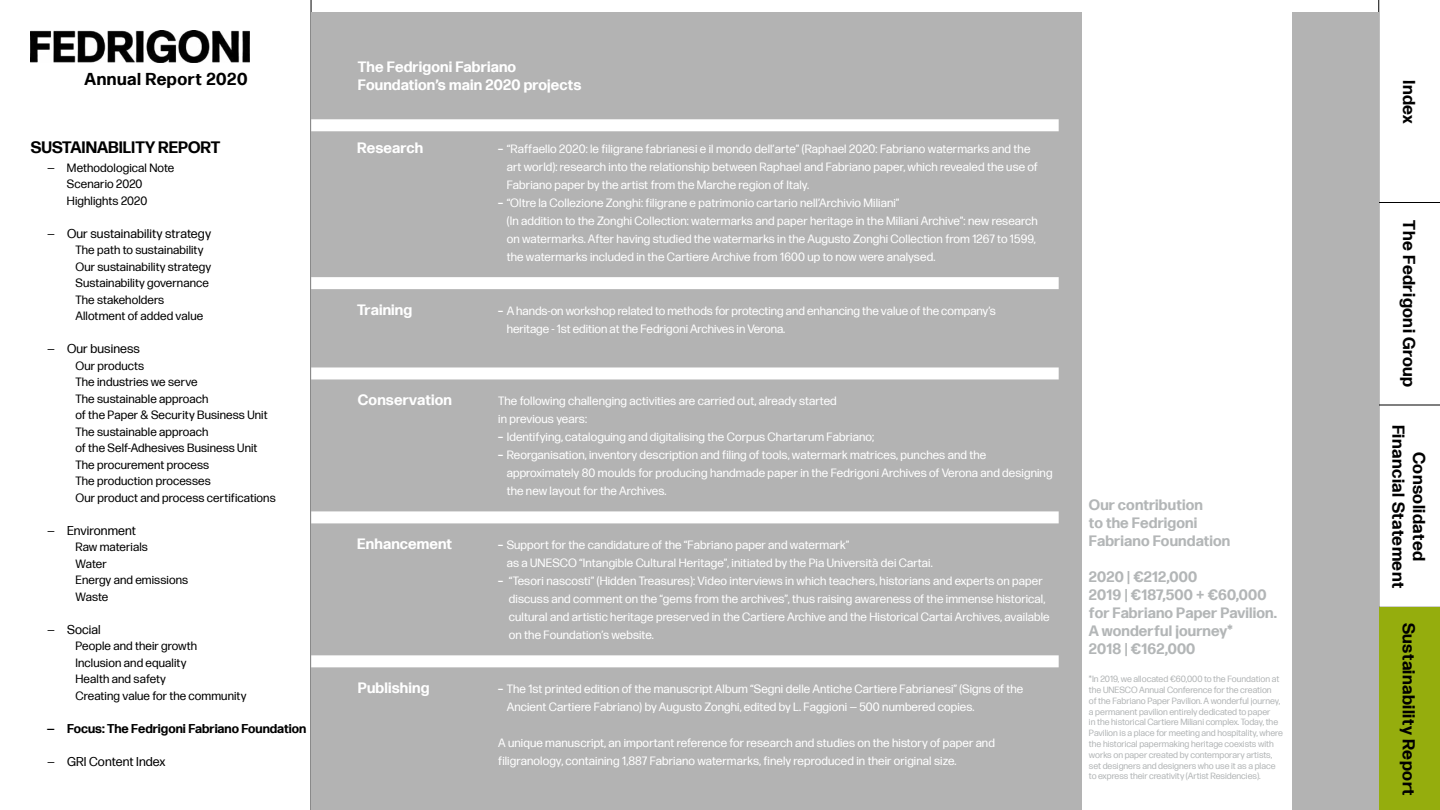
<style>
.page{position:relative;width:1440px;height:810px;background:#fff}
.page>*{position:absolute;margin:0;border:0;box-sizing:border-box;transform-origin:0 0}
.t1{font:700 17.17px/20.6px "Forma DJR Text Fedrigoni";letter-spacing:.03em;color:#000;text-align:center}
.t2{font:700 16.5px "Forma DJR Text Fedrigoni";color:#000}
.t3{font:700 15px/18px "Forma DJR Text Fedrigoni";letter-spacing:.01em;color:#b3b6b7}
.t4{font:700 15px/18px "Forma DJR Text Fedrigoni";letter-spacing:.01em;color:#fff}
.t5{font:12.75px "Forma DJR Text Fedrigoni";letter-spacing:.01em;color:#000}
.t6{font:700 12.75px "Forma DJR Text Fedrigoni";color:#000}
.t7{font:12px/18px "Forma DJR Text Fedrigoni";letter-spacing:.01em;color:#fff}
.t8{font:12px/16.5px "Forma DJR Text Fedrigoni";letter-spacing:.01em;color:#000}
.t9{font:700 12px "Forma DJR Text Fedrigoni";color:#000}
.t10{font:9px/10.8px "Forma DJR Text Fedrigoni";color:#b3b6b7}
.s1{font-weight:700}
</style>
<div class="page">
<hr style="left:311px;top:0;width:1px;height:810px;background:#000">
<img style="left:31px;top:30px;width:218px;height:32px">
<hr style="left:1379px;top:0;width:1px;height:810px;background:#000">
<hr style="left:1378px;top:202px;width:62px;height:1px;background:#000">
<hr style="left:1378px;top:405px;width:62px;height:1px;background:#000">
<hr style="left:1378px;top:607px;width:62px;height:1px;background:#000">
<div style="left:1378px;top:608px;width:62px;height:202px;background:#95ad0d"></div>
<div style="left:311px;top:13px;width:1068px;height:797px;background:#b3b3b3"></div>
<div style="left:1083px;top:0;width:209px;height:810px;background:#fff"></div>
<div style="left:311px;top:119px;width:748px;height:12px;background:#fff"></div>
<div style="left:311px;top:277px;width:748px;height:12px;background:#fff"></div>
<div style="left:311px;top:367px;width:748px;height:12px;background:#fff"></div>
<div style="left:311px;top:511px;width:748px;height:12px;background:#fff"></div>
<div style="left:311px;top:655px;width:748px;height:12px;background:#fff"></div>
<h1 class="t1" style="left:85px;top:68px;width:164px">Annual Report 2020</h1>
<h2 class="t2" style="left:31px;top:136px;width:191px">SUSTAINABILITY REPORT</h2>
<p class="t8" style="left:48px;top:159px;width:9px">—</p>
<p class="t8" style="left:48px;top:225px;width:9px">—</p>
<p class="t8" style="left:48px;top:341px;width:9px">—</p>
<p class="t8" style="left:48px;top:522px;width:9px">—</p>
<p class="t8" style="left:48px;top:621px;width:9px">—</p>
<p class="t9" style="left:47px;top:721px;width:9px">—</p>
<p class="t8" style="left:48px;top:753px;width:9px">—</p>
<p class="t8" style="left:67px;top:159px;width:109px">Methodological Note<br>Scenario 2020<br>Highlights 2020</p>
<p class="t5" style="left:67px;top:226px;width:146px">Our sustainability strategy</p>
<p class="t8" style="left:76px;top:242px;width:137px">The path to sustainability<br>Our sustainability strategy<br>Sustainability governance<br>The stakeholders<br>Allotment of added value</p>
<p class="t5" style="left:67px;top:341px;width:75px">Our business</p>
<p class="t8" style="left:76px;top:357px;width:202px">Our products<br>The industries we serve<br>The sustainable approach<br>of the Paper &amp; Security Business Unit<br>The sustainable approach<br>of the Self-Adhesives Business Unit<br>The procurement process<br>The production processes<br>Our product and process certifications</p>
<p class="t5" style="left:67px;top:523px;width:71px">Environment</p>
<p class="t8" style="left:76px;top:539px;width:114px">Raw materials<br>Water<br>Energy and emissions<br>Waste</p>
<p class="t5" style="left:67px;top:622px;width:35px">Social</p>
<p class="t8" style="left:76px;top:638px;width:173px">People and their growth<br>Inclusion and equality<br>Health and safety<br>Creating value for the community</p>
<p class="t6" style="left:67px;top:720px;width:241px">Focus: The Fedrigoni Fabriano Foundation</p>
<p class="t5" style="left:67px;top:754px;width:100px">GRI Content Index</p>
<p class="t4" style="left:358px;top:57px;width:225px">The Fedrigoni Fabriano<br>Foundation’s main 2020 projects</p>
<p class="t4" style="left:357px;top:138px;width:67px">Research</p>
<p class="t7" style="left:507px;top:140px;width:533px;text-indent:-9px"><span class="s1">–</span> “Raffaello 2020: le filigrane fabrianesi e il mondo dell’arte” (Raphael 2020: Fabriano watermarks and the art world): research into the relationship between Raphael and Fabriano paper, which revealed the use of<br>Fabriano paper by the artist from the Marche region of Italy.</p>
<p class="t7" style="left:507px;top:194px;width:533px;text-indent:-9px"><span class="s1">–</span> “Oltre la Collezione Zonghi: filigrane e patrimonio cartario nell’Archivio Miliani”<br>(In addition to the Zonghi Collection: watermarks and paper heritage in the Miliani Archive”: new research on watermarks. After having studied the watermarks in the Augusto Zonghi Collection from 1267 to 1599, the watermarks included in the Cartiere Archive from 1600 up to now were analysed.</p>
<p class="t4" style="left:357px;top:300px;width:56px">Training</p>
<p class="t7" style="left:507px;top:302px;width:491px;text-indent:-9px"><span class="s1">–</span> A hands-on workshop related to methods for protecting and enhancing the value of the company’s heritage - 1st edition at the Fedrigoni Archives in Verona.</p>
<p class="t4" style="left:358px;top:390px;width:96px">Conservation</p>
<p class="t7" style="left:498px;top:392px;width:340px">The following challenging activities are carried out, already started in previous years:</p>
<p class="t7" style="left:498px;top:428px;width:377px"><span class="s1">–</span> Identifying, cataloguing and digitalising the Corpus Chartarum Fabriano;</p>
<p class="t7" style="left:507px;top:446px;width:547px;text-indent:-9px"><span class="s1">–</span> Reorganisation, inventory description and filing of tools, watermark matrices, punches and the approximately 80 moulds for producing handmade paper in the Fedrigoni Archives of Verona and designing the new layout for the Archives.</p>
<p class="t4" style="left:357px;top:534px;width:96px">Enhancement</p>
<p class="t7" style="left:507px;top:536px;width:428px;text-indent:-9px"><span class="s1">–</span> Support for the candidature of the “Fabriano paper and watermark”<br>as a UNESCO “Intangible Cultural Heritage”, initiated by the Pia Università dei Cartai.</p>
<p class="t7" style="left:509px;top:572px;width:542px;text-indent:-11px"><span class="s1">–</span> “Tesori nascosti” (Hidden Treasures): Video interviews in which teachers, historians and experts on paper discuss and comment on the “gems from the archives”, thus raising awareness of the immense historical, cultural and artistic heritage preserved in the Cartiere Archive and the Historical Cartai Archives, available on the Foundation’s website.</p>
<p class="t4" style="left:358px;top:678px;width:73px">Publishing</p>
<p class="t7" style="left:507px;top:680px;width:518px;text-indent:-9px"><span class="s1">–</span> The 1st printed edition of the manuscript Album “Segni delle Antiche Cartiere Fabrianesi” (Signs of the<br>Ancient Cartiere Fabriano) by Augusto Zonghi, edited by L. Faggioni — 500 numbered copies.</p>
<p class="t7" style="left:498px;top:734px;width:498px">A unique manuscript, an important reference for research and studies on the history of paper and filigranology, containing 1,887 Fabriano watermarks, finely reproduced in their original size.</p>
<p class="t3" style="left:1089px;top:495px;width:143px">Our contribution<br>to the Fedrigoni<br>Fabriano Foundation</p>
<p class="t3" style="left:1089px;top:567px;width:189px">2020 | €212,000<br>2019 | €187,500 + €60,000 for Fabriano Paper Pavilion.<br>A wonderful journey*<br>2018 | €162,000</p>
<p class="t10" style="left:1089px;top:674px;width:196px">*In 2019, we allocated €60,000 to the Foundation at the UNESCO Annual Conference for the creation<br>of the Fabriano Paper Pavilion. A wonderful journey, a permanent pavilion entirely dedicated to paper<br>in the historical Cartiere Miliani complex. Today, the Pavilion is a place for meeting and hospitality, where the historical papermaking heritage coexists with works on paper created by contemporary artists, set designers and designers who use it as a place to express their creativity (Artist Residencies).</p>
<h1 class="t1" style="left:1420px;top:80px;width:45px;rotate:90deg">Index</h1>
<h1 class="t1" style="left:1420px;top:220px;width:169px;rotate:90deg">The Fedrigoni Group</h1>
<h1 class="t1" style="left:1430px;top:425px;width:165px;rotate:90deg">Consolidated<br>Financial Statement</h1>
<h1 class="t1" style="left:1419px;top:623px;width:175px;rotate:90deg">Sustainability Report</h1>
</div>
